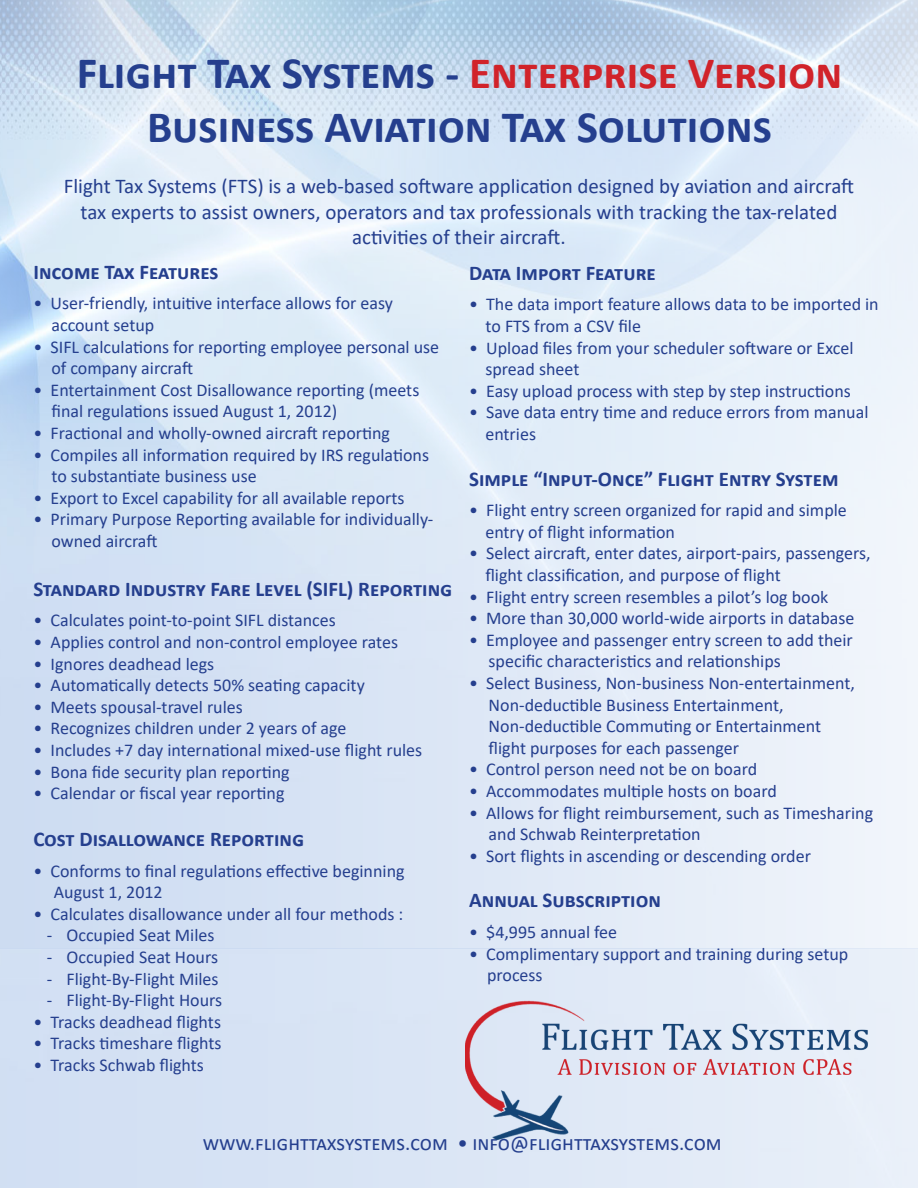
<style>
.page{position:relative;width:918px;height:1188px;background:#fff}
.page>*{position:absolute;margin:0;border:0;box-sizing:border-box;transform-origin:0 0}
.t1{font:700 45px "Calibri";color:#253f8e}
.t2{font:21px/25.2px "Calibri";color:#253f8e;text-align:center}
.t3{font:700 21px "Calibri";color:#253f8e}
.t4{font:18px/21.6px "Calibri";color:#253f8e}
.s1{color:#d1232a}
</style>
<div class="page">
<img style="left:0;top:0;width:918px;height:1188px">
<img style="left:465px;top:1000px;width:408px;height:148px">
<p class="t1" style="left:77px;top:41px;width:767px">Flight Tax Systems - <span class="s1">Enterprise Version</span></p>
<p class="t1" style="left:147px;top:95px;width:626px">Business Aviation Tax Solutions</p>
<p class="t2" style="left:64px;top:173px;width:792px">Flight Tax Systems (FTS) is a web-based software application designed by aviation and aircraft tax experts to assist owners, operators and tax professionals with tracking the tax-related</p>
<p class="t2" style="left:352px;top:224px;width:215px">activities of their aircraft.</p>
<p class="t3" style="left:33px;top:257px;width:186px">Income Tax Features</p>
<p class="t4" style="left:51px;top:292px;width:343px;text-indent:-18px">• User-friendly, intuitive interface allows for easy account setup</p>
<p class="t4" style="left:33px;top:335px;width:407px">• SIFL calculations for reporting employee personal use</p>
<p class="t4" style="left:51px;top:357px;width:143px">of company aircraft</p>
<p class="t4" style="left:51px;top:379px;width:369px;text-indent:-18px">• Entertainment Cost Disallowance reporting (meets final regulations issued August 1, 2012)</p>
<p class="t4" style="left:33px;top:422px;width:358px">• Fractional and wholly-owned aircraft reporting</p>
<p class="t4" style="left:33px;top:443px;width:397px">• Compiles all information required by IRS regulations</p>
<p class="t4" style="left:51px;top:465px;width:207px">to substantiate business use</p>
<p class="t4" style="left:33px;top:487px;width:373px">• Export to Excel capability for all available reports</p>
<p class="t4" style="left:33px;top:508px;width:401px">• Primary Purpose Reporting available for individually-</p>
<p class="t4" style="left:51px;top:530px;width:108px">owned aircraft</p>
<p class="t3" style="left:469px;top:258px;width:188px">Data Import Feature</p>
<p class="t4" style="left:469px;top:293px;width:411px">• The data import feature allows data to be imported in</p>
<p class="t4" style="left:486px;top:315px;width:157px">to FTS from a CSV file</p>
<p class="t4" style="left:469px;top:336px;width:386px">• Upload files from your scheduler software or Excel</p>
<p class="t4" style="left:485px;top:358px;width:95px">spread sheet</p>
<p class="t4" style="left:469px;top:379px;width:383px">• Easy upload process with step by step instructions</p>
<p class="t4" style="left:469px;top:401px;width:401px">• Save data entry time and reduce errors from manual</p>
<p class="t4" style="left:485px;top:423px;width:52px">entries</p>
<p class="t3" style="left:469px;top:464px;width:371px">Simple “Input-Once” Flight Entry System</p>
<p class="t4" style="left:469px;top:499px;width:379px">• Flight entry screen organized for rapid and simple</p>
<p class="t4" style="left:485px;top:521px;width:191px">entry of flight information</p>
<p class="t4" style="left:469px;top:542px;width:403px">• Select aircraft, enter dates, airport-pairs, passengers,</p>
<p class="t4" style="left:485px;top:564px;width:297px">flight classification, and purpose of flight</p>
<p class="t4" style="left:469px;top:585px;width:361px">• Flight entry screen resembles a pilot’s log book</p>
<p class="t4" style="left:469px;top:607px;width:387px">• More than 30,000 world-wide airports in database</p>
<p class="t4" style="left:469px;top:629px;width:385px">• Employee and passenger entry screen to add their</p>
<p class="t4" style="left:489px;top:650px;width:294px">specific characteristics and relationships</p>
<p class="t4" style="left:469px;top:672px;width:387px">• Select Business, Non-business Non-entertainment,</p>
<p class="t4" style="left:489px;top:693px;width:296px">Non-deductible Business Entertainment,</p>
<p class="t4" style="left:489px;top:715px;width:334px">Non-deductible Commuting or Entertainment</p>
<p class="t4" style="left:489px;top:737px;width:252px">flight purposes for each passenger</p>
<p class="t4" style="left:469px;top:758px;width:290px">• Control person need not be on board</p>
<p class="t4" style="left:469px;top:780px;width:309px">• Accommodates multiple hosts on board</p>
<p class="t4" style="left:469px;top:801px;width:406px">• Allows for flight reimbursement, such as Timesharing</p>
<p class="t4" style="left:489px;top:823px;width:214px">and Schwab Reinterpretation</p>
<p class="t4" style="left:469px;top:845px;width:343px">• Sort flights in ascending or descending order</p>
<p class="t3" style="left:33px;top:574px;width:420px">Standard Industry Fare Level (SIFL) Reporting</p>
<p class="t4" style="left:33px;top:609px;width:304px">• Calculates point-to-point SIFL distances</p>
<p class="t4" style="left:33px;top:631px;width:366px">• Applies control and non-control employee rates</p>
<p class="t4" style="left:33px;top:652px;width:182px">• Ignores deadhead legs</p>
<p class="t4" style="left:33px;top:674px;width:333px">• Automatically detects 50% seating capacity</p>
<p class="t4" style="left:33px;top:696px;width:211px">• Meets spousal-travel rules</p>
<p class="t4" style="left:33px;top:717px;width:315px">• Recognizes children under 2 years of age</p>
<p class="t4" style="left:33px;top:739px;width:390px">• Includes +7 day international mixed-use flight rules</p>
<p class="t4" style="left:33px;top:760px;width:258px">• Bona fide security plan reporting</p>
<p class="t4" style="left:33px;top:782px;width:253px">• Calendar or fiscal year reporting</p>
<p class="t3" style="left:33px;top:824px;width:272px">Cost Disallowance Reporting</p>
<p class="t4" style="left:33px;top:859px;width:373px">• Conforms to final regulations effective beginning</p>
<p class="t4" style="left:54px;top:881px;width:110px">August 1, 2012</p>
<p class="t4" style="left:33px;top:903px;width:371px">• Calculates disallowance under all four methods :</p>
<p class="t4" style="left:47px;top:924px;width:169px">- Occupied Seat Miles</p>
<p class="t4" style="left:47px;top:946px;width:173px">- Occupied Seat Hours</p>
<p class="t4" style="left:47px;top:967px;width:173px">- Flight-By-Flight Miles</p>
<p class="t4" style="left:47px;top:989px;width:177px">- Flight-By-Flight Hours</p>
<p class="t4" style="left:33px;top:1011px;width:189px">• Tracks deadhead flights</p>
<p class="t4" style="left:33px;top:1032px;width:190px">• Tracks timeshare flights</p>
<p class="t4" style="left:33px;top:1054px;width:172px">• Tracks Schwab flights</p>
<p class="t3" style="left:469px;top:886px;width:193px">Annual Subscription</p>
<p class="t4" style="left:469px;top:921px;width:150px">• $4,995 annual fee</p>
<p class="t4" style="left:469px;top:942px;width:381px">• Complimentary support and training during setup</p>
<p class="t4" style="left:487px;top:964px;width:57px">process</p>
<p class="t2" style="left:203px;top:1130px;width:521px">www.flighttaxsystems.com • info@flighttaxsystems.com</p>
</div>
